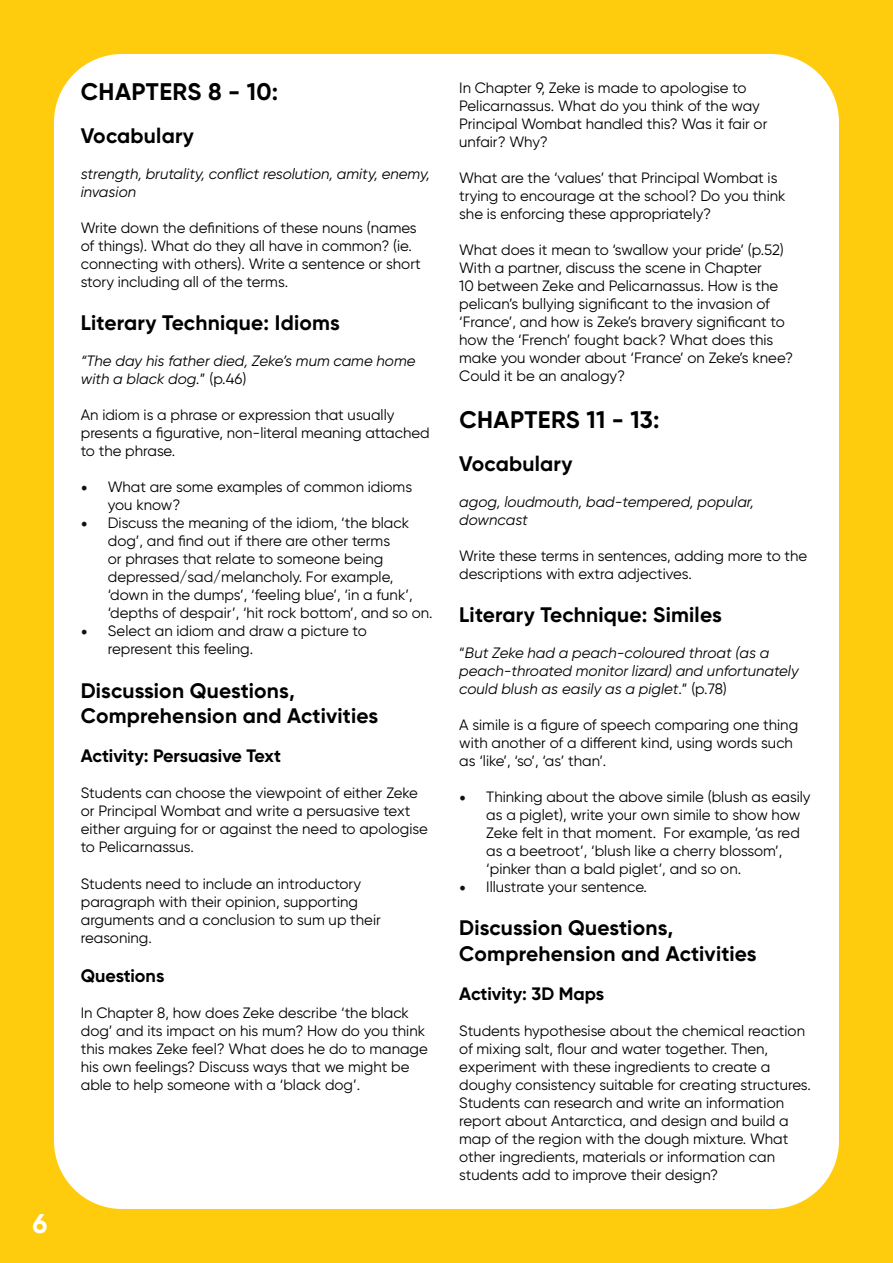
<style>
.page{position:relative;width:893px;height:1263px;background:#ffcc0d}
.page>*{position:absolute;margin:0;border:0;box-sizing:border-box;transform-origin:0 0}
.t1{font:700 27px "Gilroy";color:#fff}
.t2{font:700 24px "Gilroy";letter-spacing:.01em;color:#000}
.t3{font:700 21px/25.2px "Gilroy";letter-spacing:.01em;color:#000}
.t4{font:700 18px "Gilroy";color:#000}
.t5{font:15px/18px "Gilroy";color:#000}
.t6{font:italic 15px/18px "Gilroy";color:#000}
.s1{font-style:normal}
.s2{font-family:"Minion Pro";font-size:18px;color:#11110f}
</style>
<div class="page">
<div style="left:54px;top:54px;width:785px;height:1155px;background:#fff;border-radius:68px"></div>
<h1 class="t1" style="left:33px;top:1207px;width:16px">6</h1>
<h2 class="t2" style="left:81px;top:77px;width:199px">CHAPTERS 8 - 10:</h2>
<h3 class="t3" style="left:81px;top:123px;width:115px">Vocabulary</h3>
<p class="t6" style="left:81px;top:165px;width:351px">strength, brutality, conflict resolution, amity, enemy, invasion</p>
<p class="t5" style="left:81px;top:219px;width:342px">Write down the definitions of these nouns (names of things). What do they all have in common? (ie. connecting with others). Write a sentence or short story including all of the terms.</p>
<h3 class="t3" style="left:81px;top:310px;width:261px">Literary Technique: Idioms</h3>
<p class="t6" style="left:81px;top:352px;width:336px">“The day his father died, Zeke’s mum came home with a black dog.<span class="s1">” (p.46)</span></p>
<p class="t5" style="left:81px;top:406px;width:350px">An idiom is a phrase or expression that usually presents a figurative, non-literal meaning attached to the phrase.</p>
<p class="t5" style="left:108px;top:478px;width:306px;text-indent:-27px"><span class="s2">•</span> What are some examples of common idioms you know?</p>
<p class="t5" style="left:108px;top:514px;width:326px;text-indent:-27px"><span class="s2">•</span> Discuss the meaning of the idiom, ‘the black dog’, and find out if there are other terms<br>or phrases that relate to someone being depressed/sad/melancholy. For example, ‘down in the dumps’, ‘feeling blue’, ‘in a funk’, ‘depths of despair’, ‘hit rock bottom’, and so on.</p>
<p class="t5" style="left:108px;top:622px;width:261px;text-indent:-27px"><span class="s2">•</span> Select an idiom and draw a picture to represent this feeling.</p>
<h3 class="t3" style="left:81px;top:678px;width:299px">Discussion Questions,<br>Comprehension and Activities</h3>
<p class="t4" style="left:81px;top:745px;width:202px">Activity: Persuasive Text</p>
<p class="t5" style="left:81px;top:784px;width:348px">Students can choose the viewpoint of either Zeke or Principal Wombat and write a persuasive text either arguing for or against the need to apologise to Pelicarnassus.</p>
<p class="t5" style="left:81px;top:874px;width:302px">Students need to include an introductory paragraph with their opinion, supporting arguments and a conclusion to sum up their reasoning.</p>
<p class="t4" style="left:81px;top:964px;width:85px">Questions</p>
<p class="t5" style="left:81px;top:1004px;width:349px">In Chapter 8, how does Zeke describe ‘the black dog’ and its impact on his mum? How do you think this makes Zeke feel? What does he do to manage his own feelings? Discuss ways that we might be able to help someone with a ‘black dog’.</p>
<p class="t5" style="left:459px;top:78px;width:310px">In Chapter 9, Zeke is made to apologise to Pelicarnassus. What do you think of the way Principal Wombat handled this? Was it fair or unfair? Why?</p>
<p class="t5" style="left:459px;top:168px;width:328px">What are the ‘values’ that Principal Wombat is trying to encourage at the school? Do you think she is enforcing these appropriately?</p>
<p class="t5" style="left:459px;top:240px;width:335px">What does it mean to ‘swallow your pride’ (p.52)<br>With a partner, discuss the scene in Chapter<br>10 between Zeke and Pelicarnassus. How is the pelican’s bullying significant to the invasion of ‘France’, and how is Zeke’s bravery significant to how the ‘French’ fought back? What does this make you wonder about ‘France’ on Zeke’s knee?<br>Could it be an analogy?</p>
<h2 class="t2" style="left:459px;top:404px;width:202px">CHAPTERS 11 - 13:</h2>
<h3 class="t3" style="left:459px;top:451px;width:115px">Vocabulary</h3>
<p class="t6" style="left:459px;top:492px;width:296px">agog, loudmouth, bad-tempered, popular, downcast</p>
<p class="t5" style="left:459px;top:546px;width:349px">Write these terms in sentences, adding more to the descriptions with extra adjectives.</p>
<h3 class="t3" style="left:459px;top:602px;width:264px">Literary Technique: Similes</h3>
<p class="t6" style="left:459px;top:644px;width:341px"><span class="s1">“</span>But Zeke had a peach-coloured throat (as a peach-throated monitor lizard) and unfortunately could blush as easily as a piglet<span class="s1">.” (p.78)</span></p>
<p class="t5" style="left:459px;top:716px;width:340px">A simile is a figure of speech comparing one thing with another of a different kind, using words such as ‘like’, ‘so’, ‘as’ than’.</p>
<p class="t5" style="left:486px;top:788px;width:326px;text-indent:-27px"><span class="s2">•</span> Thinking about the above simile (blush as easily as a piglet), write your own simile to show how Zeke felt in that moment. For example, ‘as red as a beetroot’, ‘blush like a cherry blossom’, ‘pinker than a bald piglet’, and so on.</p>
<p class="t5" style="left:459px;top:878px;width:189px"><span class="s2">•</span> Illustrate your sentence.</p>
<h3 class="t3" style="left:459px;top:915px;width:299px">Discussion Questions,<br>Comprehension and Activities</h3>
<p class="t4" style="left:459px;top:982px;width:146px">Activity: 3D Maps</p>
<p class="t5" style="left:459px;top:1022px;width:353px">Students hypothesise about the chemical reaction of mixing salt, flour and water together. Then, experiment with these ingredients to create a doughy consistency suitable for creating structures.<br>Students can research and write an information report about Antarctica, and design and build a map of the region with the dough mixture. What other ingredients, materials or information can students add to improve their design?</p>
</div>
